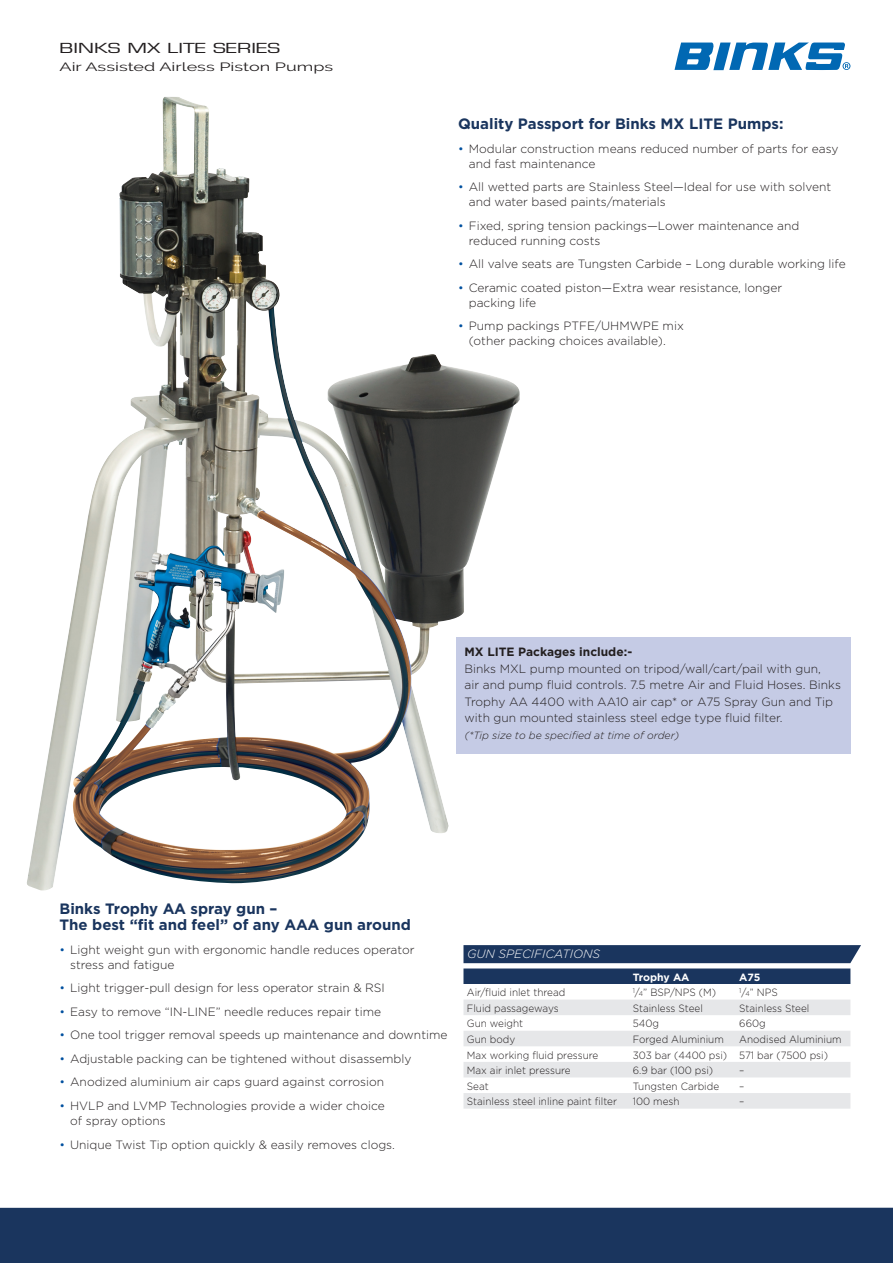
<style>
.page{position:relative;width:893px;height:1263px;background:#fff}
.page>*{position:absolute;margin:0;border:0;box-sizing:border-box;transform-origin:0 0}
.t1{font:700 15px/16.5px "Gotham";color:#1a355e}
.t2{font:13.5px "Eurostile";color:#231f20;scale:1.5 1}
.t3{font:300 12px/15px "Gotham";color:#231f20}
.t4{font:12px "Raleway";color:#231f20;scale:1.5 1}
.t5{font:700 12px "Gotham";color:#231f20}
.t6{font:italic 300 12px "Gotham";color:#fff}
.t7{font:300 10.5px "Gotham";color:#231f20;scale:.95 1}
.t8{font:italic 300 10.5px "Gotham";color:#231f20}
.t9{font:700 10.5px "Gotham";letter-spacing:-.015em;color:#fff}
.s1{color:#01509f}
.s2{font-size:6.9px}
</style>
<div class="page">
<div style="left:0;top:1208px;width:893px;height:55px;background:#1a355e"></div>
<svg style="left:674px;top:43px;width:176px;height:27px"></svg>
<div style="left:456px;top:638px;width:394px;height:116px;background:#c5cbe5"></div>
<img style="left:27px;top:97px;width:493px;height:793px">
<svg style="left:463px;top:945px;width:398px;height:39px;background:#3d5477"></svg>
<svg style="left:463px;top:999px;width:387px;height:110px"></svg>
<p class="t2" style="left:60px;top:40px;width:149px">BINKS MX LITE SERIES</p>
<p class="t4" style="left:60px;top:60px;width:184px">Air Assisted Airless Piston Pumps</p>
<p class="t1" style="left:458px;top:115px;width:327px">Quality Passport for Binks MX LITE Pumps:</p>
<p class="t3" style="left:469px;top:141px;width:371px;text-indent:-11px"><span class="s1">•</span> Modular construction means reduced number of parts for easy and fast maintenance</p>
<p class="t3" style="left:469px;top:179px;width:364px;text-indent:-11px"><span class="s1">•</span> All wetted parts are Stainless Steel—Ideal for use with solvent and water based paints/materials</p>
<p class="t3" style="left:469px;top:218px;width:332px;text-indent:-11px"><span class="s1">•</span> Fixed, spring tension packings—Lower maintenance and reduced running costs</p>
<p class="t3" style="left:458px;top:256px;width:389px"><span class="s1">•</span> All valve seats are Tungsten Carbide – Long durable working life</p>
<p class="t3" style="left:469px;top:280px;width:315px;text-indent:-11px"><span class="s1">•</span> Ceramic coated piston—Extra wear resistance, longer packing life</p>
<p class="t3" style="left:469px;top:318px;width:217px;text-indent:-11px"><span class="s1">•</span> Pump packings PTFE/UHMWPE mix (other packing choices available).</p>
<p class="t5" style="left:465px;top:645px;width:169px">MX LITE Packages include:-</p>
<p class="t3" style="left:465px;top:660px;width:378px;line-height:16.5px">Binks MXL pump mounted on tripod/wall/cart/pail with gun,<br>air and pump fluid controls. 7.5 metre Air and Fluid Hoses. Binks Trophy AA 4400 with AA10 air cap* or A75 Spray Gun and Tip with gun mounted stainless steel edge type fluid filter.</p>
<p class="t8" style="left:465px;top:729px;width:216px">(*Tip size to be specified at time of order)</p>
<p class="t1" style="left:60px;top:900px;width:353px">Binks Trophy AA spray gun –<br>The best “fit and feel” of any AAA gun around</p>
<p class="t3" style="left:70px;top:942px;width:346px;text-indent:-11px"><span class="s1">•</span> Light weight gun with ergonomic handle reduces operator stress and fatigue</p>
<p class="t3" style="left:60px;top:980px;width:327px"><span class="s1">•</span> Light trigger-pull design for less operator strain &amp; RSI</p>
<p class="t3" style="left:60px;top:1004px;width:323px"><span class="s1">•</span> Easy to remove “IN-LINE” needle reduces repair time</p>
<p class="t3" style="left:60px;top:1027px;width:389px"><span class="s1">•</span> One tool trigger removal speeds up maintenance and downtime</p>
<p class="t3" style="left:60px;top:1051px;width:354px"><span class="s1">•</span> Adjustable packing can be tightened without disassembly</p>
<p class="t3" style="left:60px;top:1074px;width:326px"><span class="s1">•</span> Anodized aluminium air caps guard against corrosion</p>
<p class="t3" style="left:70px;top:1098px;width:316px;text-indent:-11px"><span class="s1">•</span> HVLP and LVMP Technologies provide a wider choice of spray options</p>
<p class="t3" style="left:60px;top:1136px;width:337px"><span class="s1">•</span> Unique Twist Tip option quickly &amp; easily removes clogs.</p>
<p class="t6" style="left:467px;top:947px;width:135px">GUN SPECIFICATIONS</p>
<p class="t9" style="left:633px;top:971px;width:58px">Trophy AA</p>
<p class="t9" style="left:739px;top:971px;width:23px">A75</p>
<p class="t7" style="left:467px;top:987px;width:105px">Air/fluid inlet thread</p>
<p class="t7" style="left:633px;top:987px;width:89px"><sup>1</sup>/<span class="s2">4</span>” BSP/NPS (M)</p>
<p class="t7" style="left:739px;top:987px;width:42px"><sup>1</sup>/<span class="s2">4</span>” NPS</p>
<p class="t7" style="left:467px;top:1002px;width:98px">Fluid passageways</p>
<p class="t7" style="left:633px;top:1002px;width:75px">Stainless Steel</p>
<p class="t7" style="left:739px;top:1002px;width:75px">Stainless Steel</p>
<p class="t7" style="left:467px;top:1018px;width:61px">Gun weight</p>
<p class="t7" style="left:633px;top:1018px;width:29px">540g</p>
<p class="t7" style="left:739px;top:1018px;width:29px">660g</p>
<p class="t7" style="left:467px;top:1033px;width:53px">Gun body</p>
<p class="t7" style="left:633px;top:1033px;width:97px">Forged Aluminium</p>
<p class="t7" style="left:739px;top:1033px;width:109px">Anodised Aluminium</p>
<p class="t7" style="left:467px;top:1049px;width:140px">Max working fluid pressure</p>
<p class="t7" style="left:633px;top:1049px;width:101px">303 bar (4400 psi)</p>
<p class="t7" style="left:739px;top:1049px;width:95px">571 bar (7500 psi)</p>
<p class="t7" style="left:467px;top:1065px;width:111px">Max air inlet pressure</p>
<p class="t7" style="left:633px;top:1065px;width:86px">6.9 bar (100 psi)</p>
<p class="t7" style="left:739px;top:1065px;width:7px">–</p>
<p class="t7" style="left:467px;top:1080px;width:25px">Seat</p>
<p class="t7" style="left:633px;top:1080px;width:93px">Tungsten Carbide</p>
<p class="t7" style="left:739px;top:1080px;width:7px">–</p>
<p class="t7" style="left:467px;top:1096px;width:160px">Stainless steel inline paint filter</p>
<p class="t7" style="left:633px;top:1096px;width:51px">100 mesh</p>
<p class="t7" style="left:739px;top:1096px;width:7px">–</p>
</div>
